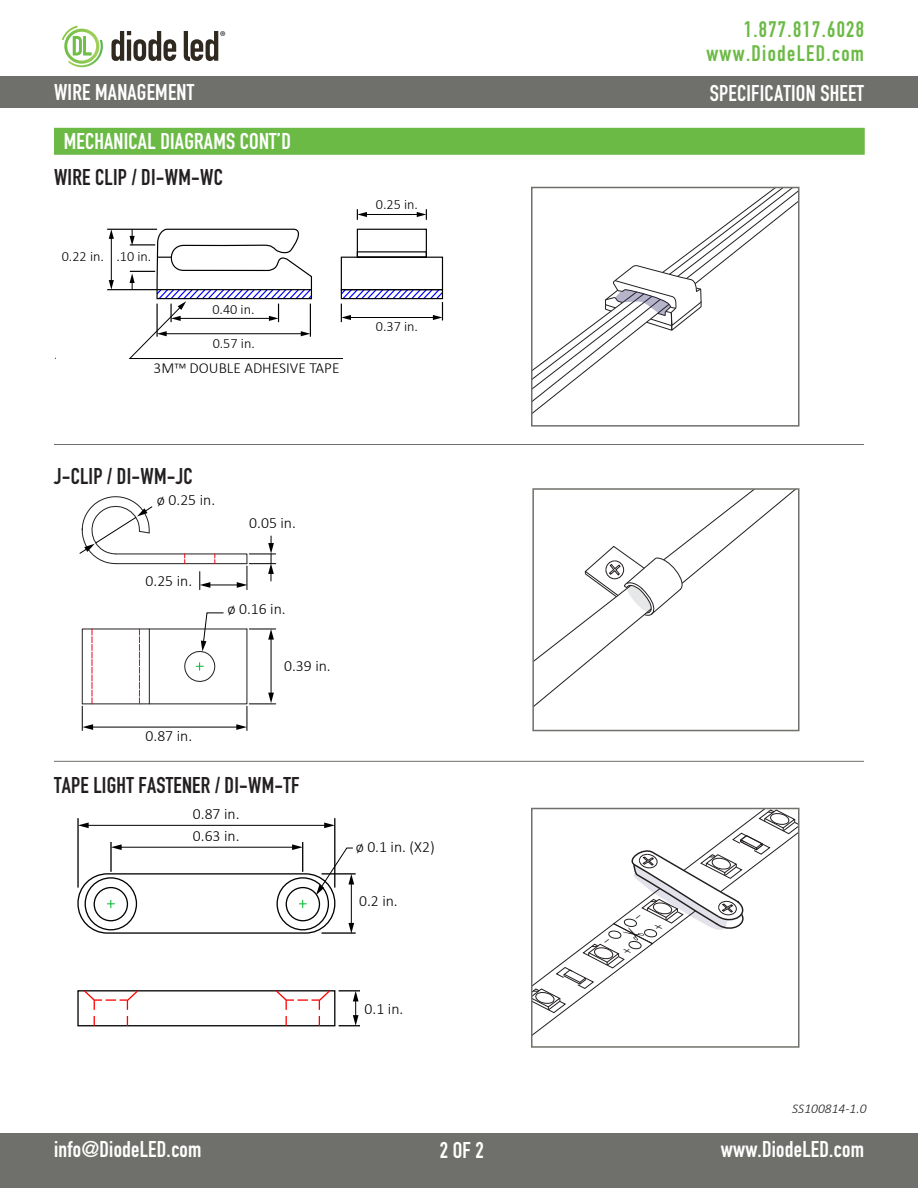
<style>
.page{position:relative;width:918px;height:1188px;background:#fff}
.page>*{position:absolute;margin:0;border:0;box-sizing:border-box;transform-origin:0 0}
.t1{font:22.5px "DIN Engschrift";letter-spacing:.01em;color:#fff}
.t2{font:22.5px "DIN Engschrift";letter-spacing:.01em;color:#231f20}
.t3{font:22.2px/24px "DIN Engschrift";letter-spacing:.06em;color:#6cba46;text-align:right}
.t4{font:300 15.6px/22.6px "Calibri";color:#000}
.t5{font:300 15.3px "Calibri";color:#000}
.t6{font:14.25px "Myriad Pro";color:#231f20}
.t7{font:300 14.1px "Calibri";color:#000}
.t8{font:italic 300 13.5px "Calibri";color:#231f20}
.s1{font-size:13.05px}
</style>
<div class="page">
<div style="left:0;top:76px;width:918px;height:32px;background:#6f6f6b"></div>
<div style="left:0;top:1133px;width:918px;height:55px;background:#6f6f6b"></div>
<svg style="left:111px;top:31px;width:65px;height:30px"></svg>
<svg style="left:184px;top:31px;width:34px;height:30px"></svg>
<svg style="left:62px;top:26px;width:41px;height:41px"></svg>
<div style="left:54px;top:128px;width:811px;height:27px;background:#6cba46;border:2px solid #6cba46"></div>
<div style="left:77px;top:873px;width:258px;height:61px;border:1px solid #000;border-radius:29px"></div>
<div style="left:85px;top:877px;width:52px;height:53px;border:1px solid #000;border-radius:50%"></div>
<div style="left:276px;top:877px;width:53px;height:53px;border:1px solid #000;border-radius:50%"></div>
<div style="left:286px;top:887px;width:34px;height:34px;border:1px solid #000;border-radius:50%"></div>
<div style="left:94px;top:887px;width:34px;height:34px;border:1px solid #000;border-radius:50%"></div>
<svg style="left:107px;top:900px;width:8px;height:8px"></svg>
<svg style="left:299px;top:900px;width:7px;height:8px"></svg>
<div style="left:77px;top:990px;width:258px;height:36px;border:1px solid #000"></div>
<svg style="left:83px;top:990px;width:56px;height:20px"></svg>
<svg style="left:274px;top:990px;width:57px;height:20px"></svg>
<hr style="left:87px;top:825px;width:239px;height:1px;background:#000">
<svg style="left:79px;top:823px;width:10px;height:5px"></svg>
<svg style="left:324px;top:823px;width:10px;height:5px"></svg>
<hr style="left:120px;top:847px;width:174px;height:1px;background:#000">
<svg style="left:112px;top:844px;width:10px;height:6px"></svg>
<svg style="left:292px;top:844px;width:10px;height:6px"></svg>
<hr style="left:351px;top:883px;width:1px;height:42px;background:#000">
<svg style="left:316px;top:847px;width:38px;height:48px"></svg>
<svg style="left:348px;top:923px;width:6px;height:9px"></svg>
<hr style="left:77px;top:818px;width:2px;height:70px;background:#000">
<hr style="left:110px;top:842px;width:2px;height:30px;background:#000">
<hr style="left:302px;top:842px;width:1px;height:30px;background:#000">
<hr style="left:322px;top:873px;width:34px;height:2px;background:#000">
<hr style="left:322px;top:932px;width:34px;height:2px;background:#000">
<svg style="left:339px;top:990px;width:21px;height:36px"></svg>
<hr style="left:334px;top:818px;width:1px;height:70px;background:#000">
<hr style="left:107px;top:229px;width:50px;height:1px;background:#000">
<hr style="left:107px;top:289px;width:50px;height:1px;background:#000">
<hr style="left:365px;top:214px;width:54px;height:1px;background:#000">
<svg style="left:357px;top:209px;width:10px;height:11px"></svg>
<svg style="left:417px;top:209px;width:10px;height:11px"></svg>
<hr style="left:111px;top:237px;width:1px;height:45px;background:#000">
<svg style="left:109px;top:280px;width:5px;height:10px"></svg>
<svg style="left:109px;top:229px;width:5px;height:10px"></svg>
<svg style="left:128px;top:228px;width:316px;height:131px"></svg>
<hr style="left:157px;top:289px;width:154px;height:1px;background:#000">
<div style="left:341px;top:289px;width:102px;height:10px;border:1px solid #000"></div>
<svg style="left:79px;top:496px;width:197px;height:94px"></svg>
<svg style="left:81px;top:612px;width:195px;height:119px"></svg>
<div style="left:531px;top:808px;width:269px;height:240px;border:2px solid #6f6f6b"></div>
<svg style="left:534px;top:190px;width:263px;height:223px"></svg>
<div style="left:531px;top:187px;width:269px;height:240px;border:2px solid #6f6f6b"></div>
<svg style="left:535px;top:491px;width:259px;height:215px"></svg>
<div style="left:532px;top:488px;width:268px;height:243px;border:2px solid #6f6f6b"></div>
<hr style="left:54px;top:444px;width:810px;height:1px;background:#6f6f6b">
<hr style="left:54px;top:761px;width:810px;height:1px;background:#6f6f6b">
<svg style="left:532px;top:808px;width:267px;height:229px"></svg>
<p class="t1" style="left:54px;top:79px;width:142px">WIRE MANAGEMENT</p>
<p class="t6" style="left:220px;top:27px;width:7px">®</p>
<p class="t1" style="left:64px;top:128px;width:229px">MECHANICAL DIAGRAMS CONT’D</p>
<p class="t2" style="left:54px;top:164px;width:170px">WIRE CLIP / DI-WM-WC</p>
<p class="t7" style="left:62px;top:248px;width:91px">0.22 in. .10 in.</p>
<p class="t7" style="left:212px;top:301px;width:44px">0.40 in.</p>
<p class="t7" style="left:213px;top:334px;width:44px">0.57 in.</p>
<p class="t5" style="left:154px;top:359px;width:187px">3M<span class="s1">TM</span> DOUBLE ADHESIVE TAPE</p>
<p class="t7" style="left:376px;top:195px;width:44px">0.25 in.</p>
<p class="t7" style="left:376px;top:318px;width:44px">0.37 in.</p>
<p class="t2" style="left:54px;top:463px;width:140px">J-CLIP / DI-WM-JC</p>
<p class="t4" style="left:157px;top:488px;width:60px">ø 0.25 in.</p>
<p class="t4" style="left:249px;top:511px;width:48px">0.05 in.</p>
<p class="t4" style="left:146px;top:570px;width:48px">0.25 in.</p>
<p class="t4" style="left:227px;top:598px;width:60px">ø 0.16 in.</p>
<p class="t4" style="left:284px;top:655px;width:48px">0.39 in.</p>
<p class="t4" style="left:146px;top:724px;width:48px">0.87 in.</p>
<p class="t2" style="left:54px;top:772px;width:247px">TAPE LIGHT FASTENER / DI-WM-TF</p>
<p class="t4" style="left:193px;top:802px;width:48px">0.87 in.<br>0.63 in.</p>
<p class="t4" style="left:176px;top:809px;width:48px">0.63 in.</p>
<p class="t4" style="left:356px;top:836px;width:81px">ø 0.1 in. (X2)</p>
<p class="t4" style="left:359px;top:889px;width:40px">0.2 in.</p>
<p class="t4" style="left:365px;top:998px;width:40px">0.1 in.</p>
<p class="t3" style="left:706px;top:17px;width:159px">1.877.817.6028 www.DiodeLED.com</p>
<p class="t1" style="left:710px;top:79px;width:156px">SPECIFICATION SHEET</p>
<p class="t8" style="left:792px;top:1101px;width:76px">SS100814-1.0</p>
<p class="t1" style="left:54px;top:1136px;width:149px">info@DiodeLED.com</p>
<p class="t1" style="left:721px;top:1136px;width:145px">www.DiodeLED.com</p>
<p class="t1" style="left:440px;top:1137px;width:46px">2 OF 2</p>
</div>
